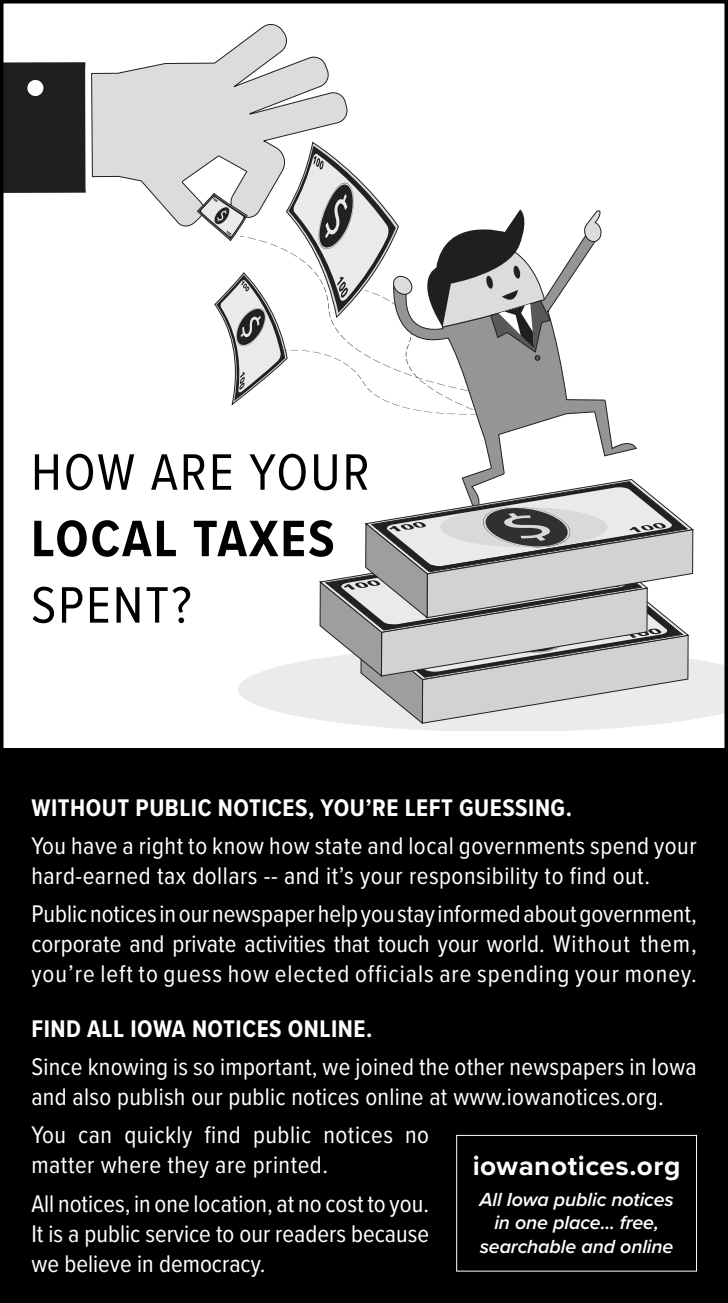
<style>
.page{position:relative;width:728px;height:1303px;background:#fff}
.page>*{position:absolute;margin:0;border:0;box-sizing:border-box;transform-origin:0 0}
.t1{font:700 53.11px/66.4px "Proxima Nova Cond";letter-spacing:.04em;color:#000}
.t2{font:53.11px "Proxima Nova Cond";letter-spacing:.04em;color:#000}
.t3{font:700 27.47px "Proxima Nova";letter-spacing:.02em;color:#fff}
.t4{font:24.94px/29.9px "Proxima Nova Cond";letter-spacing:.02em;color:#fff}
.t5{font:700 24.94px "Proxima Nova Cond";letter-spacing:.02em;color:#fff}
.t6{font:italic 600 19.6px/23.5px "Proxima Nova";letter-spacing:-.005em;color:#fff;text-align:center}
.s1{font-weight:400}
</style>
<div class="page">
<div style="left:5px;top:62px;width:81px;height:131px;background:#1f1f1f"></div>
<svg style="left:91px;top:24px;width:257px;height:203px"></svg>
<svg style="left:461px;top:235px;width:175px;height:244px"></svg>
<svg style="left:238px;top:659px;width:485px;height:71px;fill:#ebebeb"></svg>
<svg style="left:584px;top:210px;width:17px;height:32px"></svg>
<svg style="left:196px;top:141px;width:354px;height:275px"></svg>
<svg style="left:319px;top:479px;width:374px;height:244px"></svg>
<svg style="left:440px;top:507px;width:167px;height:40px;background:#969696"></svg>
<div style="left:0;top:748px;width:728px;height:554px;background:#000"></div>
<div style="left:0;top:0;width:728px;height:1302px;border:4px solid #000"></div>
<div style="left:456px;top:1134px;width:241px;height:137px;border:1px solid #fff"></div>
<p class="t2" style="left:31px;top:433px;width:340px">HOW ARE YOUR</p>
<p class="t1" style="left:31px;top:504px;width:305px">LOCAL TAXES<br><span class="s1">SPENT?</span></p>
<p class="t5" style="left:31px;top:788px;width:542px">WITHOUT PUBLIC NOTICES, YOU’RE LEFT GUESSING.</p>
<p class="t4" style="left:31px;top:829px;width:666px">You have a right to know how state and local governments spend your hard-earned tax dollars -- and it’s your responsibility to find out.</p>
<p class="t4" style="left:31px;top:897px;width:667px;text-align:justify">Public notices in our newspaper help you stay informed about government, corporate and private activities that touch your world. Without them, you’re left to guess how elected officials are spending your money.</p>
<p class="t5" style="left:31px;top:1010px;width:342px">FIND ALL IOWA NOTICES ONLINE.</p>
<p class="t4" style="left:31px;top:1050px;width:667px">Since knowing is so important, we joined the other newspapers in Iowa and also publish our public notices online at www.iowanotices.org.</p>
<p class="t4" style="left:31px;top:1118px;width:399px">You can quickly find public notices no matter where they are printed.</p>
<p class="t4" style="left:31px;top:1186px;width:399px;text-align:justify">All notices, in one location, at no cost to you.<br>It is a public service to our readers because we believe in democracy.</p>
<p class="t3" style="left:472px;top:1145px;width:209px">iowanotices.org</p>
<p class="t6" style="left:479px;top:1186px;width:196px">All Iowa public notices in one place... free, searchable and online</p>
</div>
